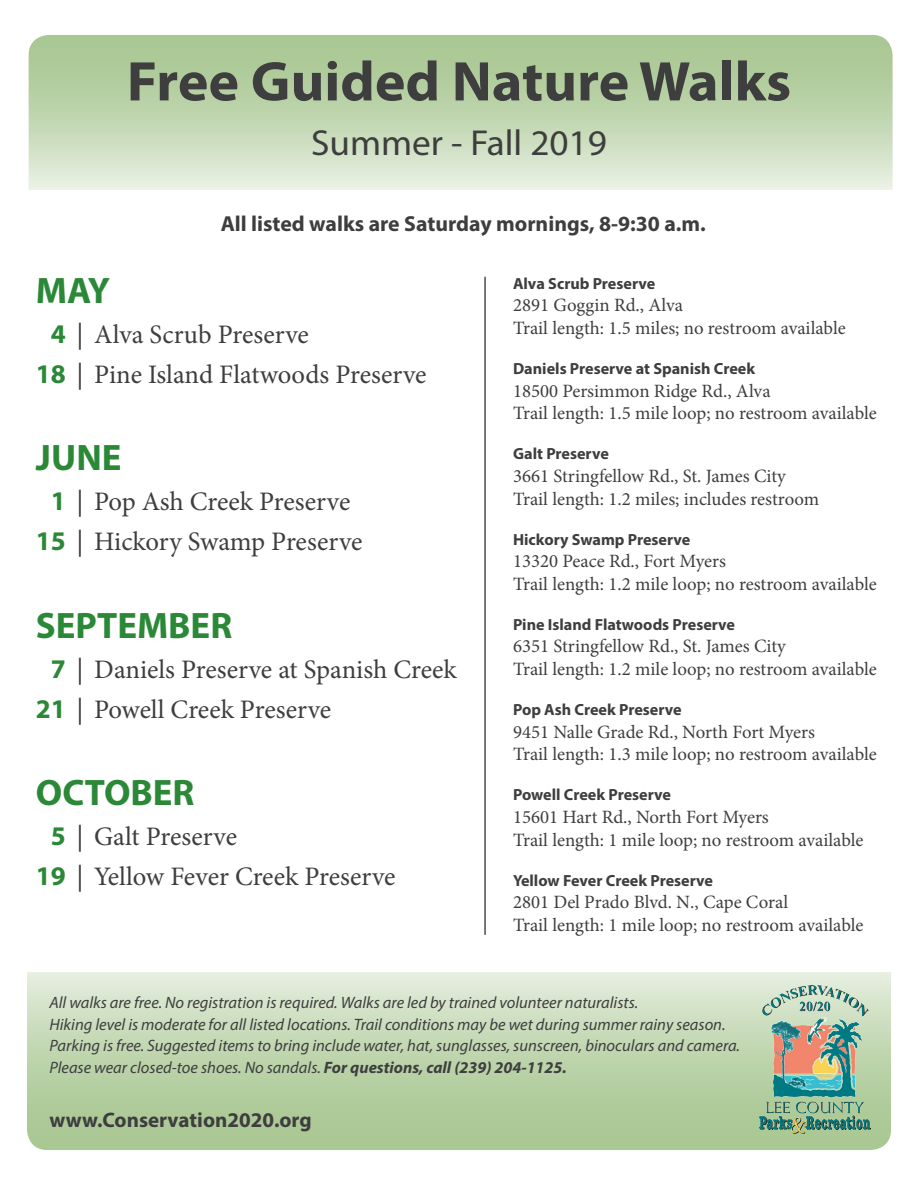
<style>
.page{position:relative;width:918px;height:1188px;background:#fff}
.page>*{position:absolute;margin:0;border:0;box-sizing:border-box;transform-origin:0 0}
.t1{font:700 56.4px "Myriad Pro";color:#3e3e3f}
.t2{font:700 36.9px "Myriad Pro";color:#2a8837}
.t3{font:36.15px "Myriad Pro";color:#3e3e3f}
.t4{font:26.7px/39.9px "Minion Pro";letter-spacing:-.005em;color:#3e3e3f}
.t5{font:700 21.75px "Myriad Pro";color:#3e3e3f}
.t6{font:700 21px "Myriad Pro";color:#3e3e3f}
.t7{font:18.75px/22.5px "Minion Pro";color:#3e3e3f}
.t8{font:italic 16.5px/21.8px "Myriad Pro";color:#3e3e3f}
.t9{font:700 16.2px "Myriad Pro";color:#3e3e3f}
.s1{font-family:"Myriad Pro";font-weight:700;font-size:27px;color:#fff}
.s2{font-family:"Myriad Pro";font-weight:700;font-size:27px;color:#2a8837}
.s3{font-family:"Myriad Pro";font-size:27px}
.s4{font-weight:700}
</style>
<div class="page">
<svg style="left:29px;top:35px;width:864px;height:177px;background:#c2d7b2"></svg>
<div style="left:0;top:191px;width:918px;height:49px;background:#fff"></div>
<svg style="left:27px;top:937px;width:864px;height:213px;background:#c0d6b0"></svg>
<div style="left:0;top:933px;width:918px;height:39px;background:#fff"></div>
<img style="left:759px;top:986px;width:112px;height:147px">
<hr style="left:484px;top:277px;width:2px;height:658px;background:#4b4c4d">
<h1 class="t1" style="left:127px;top:45px;width:666px">Free Guided Nature Walks</h1>
<h3 class="t3" style="left:311px;top:120px;width:297px">Summer - Fall 2019</h3>
<p class="t5" style="left:221px;top:210px;width:487px">All listed walks are Saturday mornings, 8-9:30 a.m.</p>
<h2 class="t2" style="left:36px;top:266px;width:76px">MAY</h2>
<h3 class="t4" style="left:36px;top:314px;width:392px"><span class="s1">0</span><span class="s2">4</span> <span class="s3">|</span> Alva Scrub Preserve<br><span class="s2">18</span> <span class="s3">|</span> Pine Island Flatwoods Preserve</h3>
<h2 class="t2" style="left:36px;top:434px;width:87px">JUNE</h2>
<h3 class="t4" style="left:36px;top:482px;width:328px"><span class="s1">0</span><span class="s2">1</span> <span class="s3">|</span> Pop Ash Creek Preserve<br><span class="s2">15</span> <span class="s3">|</span> Hickory Swamp Preserve</h3>
<h2 class="t2" style="left:36px;top:601px;width:198px">SEPTEMBER</h2>
<h3 class="t4" style="left:36px;top:649px;width:422px"><span class="s1">0</span><span class="s2">7</span> <span class="s3">|</span> Daniels Preserve at Spanish Creek<br><span class="s2">21</span> <span class="s3">|</span> Powell Creek Preserve</h3>
<h2 class="t2" style="left:36px;top:769px;width:160px">OCTOBER</h2>
<h3 class="t4" style="left:36px;top:817px;width:361px"><span class="s1">0</span><span class="s2">5</span> <span class="s3">|</span> Galt Preserve<br><span class="s2">19</span> <span class="s3">|</span> Yellow Fever Creek Preserve</h3>
<p class="t9" style="left:513px;top:273px;width:144px">Alva Scrub Preserve</p>
<p class="t7" style="left:513px;top:294px;width:334px">2891 Goggin Rd., Alva<br>Trail length: 1.5 miles; no restroom available</p>
<p class="t9" style="left:513px;top:358px;width:244px">Daniels Preserve at Spanish Creek</p>
<p class="t7" style="left:513px;top:380px;width:365px">18500 Persimmon Ridge Rd., Alva<br>Trail length: 1.5 mile loop; no restroom available</p>
<p class="t9" style="left:513px;top:443px;width:97px">Galt Preserve</p>
<p class="t7" style="left:513px;top:465px;width:308px">3661 Stringfellow Rd., St. James City<br>Trail length: 1.2 miles; includes restroom</p>
<p class="t9" style="left:513px;top:529px;width:179px">Hickory Swamp Preserve</p>
<p class="t7" style="left:513px;top:550px;width:365px">13320 Peace Rd., Fort Myers<br>Trail length: 1.2 mile loop; no restroom available</p>
<p class="t9" style="left:513px;top:614px;width:224px">Pine Island Flatwoods Preserve</p>
<p class="t7" style="left:513px;top:635px;width:365px">6351 Stringfellow Rd., St. James City<br>Trail length: 1.2 mile loop; no restroom available</p>
<p class="t9" style="left:513px;top:699px;width:170px">Pop Ash Creek Preserve</p>
<p class="t7" style="left:513px;top:721px;width:365px">9451 Nalle Grade Rd., North Fort Myers<br>Trail length: 1.3 mile loop; no restroom available</p>
<p class="t9" style="left:513px;top:784px;width:160px">Powell Creek Preserve</p>
<p class="t7" style="left:513px;top:806px;width:352px">15601 Hart Rd., North Fort Myers<br>Trail length: 1 mile loop; no restroom available</p>
<p class="t9" style="left:513px;top:870px;width:201px">Yellow Fever Creek Preserve</p>
<p class="t7" style="left:513px;top:891px;width:352px">2801 Del Prado Blvd. N., Cape Coral<br>Trail length: 1 mile loop; no restroom available</p>
<p class="t8" style="left:50px;top:991px;width:692px">All walks are free. No registration is required. Walks are led by trained volunteer naturalists.<br>Hiking level is moderate for all listed locations. Trail conditions may be wet during summer rainy season.<br>Parking is free. Suggested items to bring include water, hat, sunglasses, sunscreen, binoculars and camera.<br>Please wear closed-toe shoes. No sandals. <span class="s4">For questions, call (239) 204-1125.</span></p>
<p class="t6" style="left:50px;top:1106px;width:264px">www.Conservation2020.org</p>
</div>
